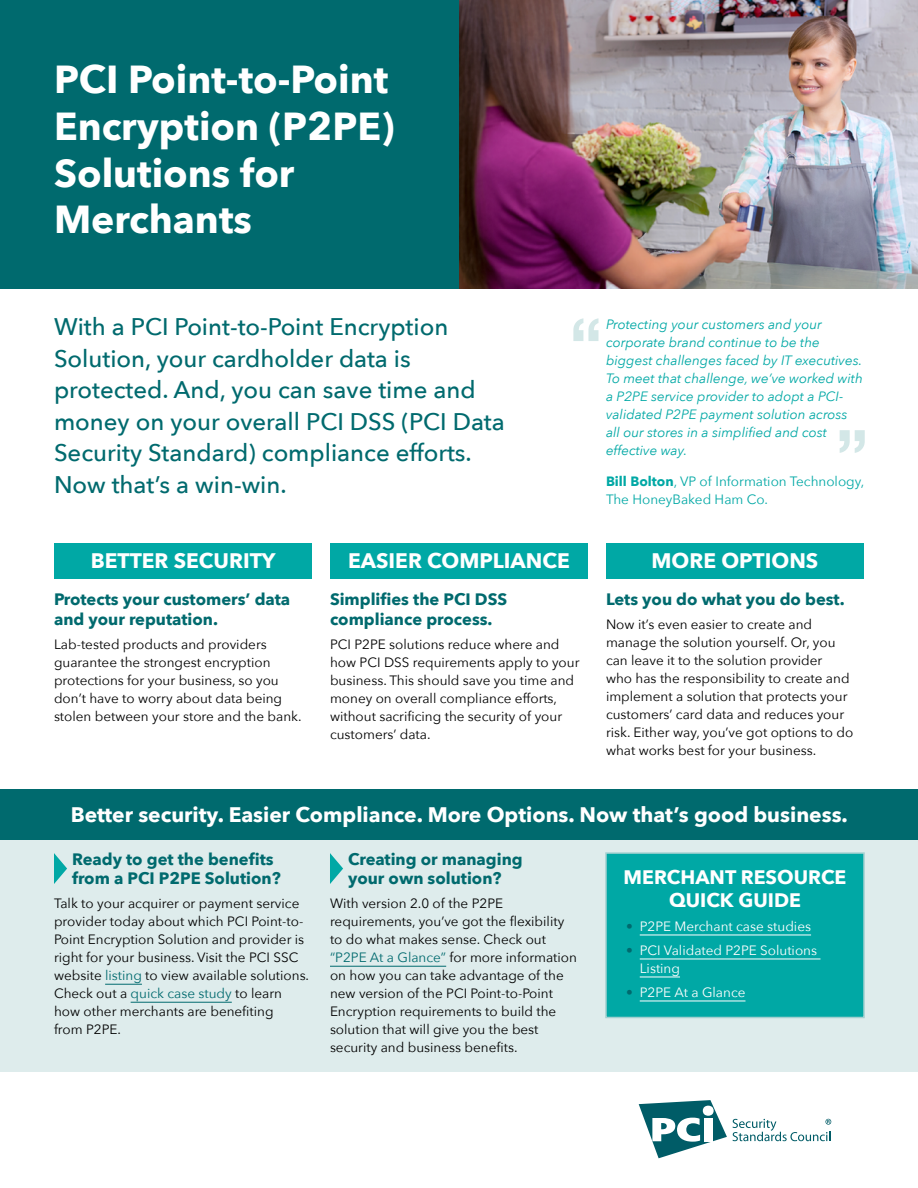
<style>
.page{position:relative;width:918px;height:1188px;background:#fff}
.page>*{position:absolute;margin:0;border:0;box-sizing:border-box;transform-origin:0 0}
.body{font:700 39px/46.8px "Avenir Next";color:#fff}
.body-2{font:500 24px/31.5px "Avenir Next";color:#006a6e}
.heading_1{font:700 21px "Avenir Next";color:#fff}
.box_text{font:700 21px "Avenir Next";color:#fff}
.box_heading{font:700 19.5px/23.4px "Avenir Next";color:#fff;text-align:center}
.box_heading-2{font:700 16.5px/19.8px "Avenir Next";color:#006a6e}
.body-3{font:13.5px/18px "Avenir Next";color:#000}
.body-4{font:italic 13.5px/18px "Avenir Next";color:#00a8a5}
.t1{font:13.5px/18px "Avenir Next";color:#fff}
.body-5{font:13.5px/18px "Avenir Next";color:#00a8a5}
.s1{font-weight:700}
.s2{color:#006a6e}
</style>
<div class="page">
<div style="left:0;top:0;width:459px;height:288px;background:#006a6e"></div>
<div style="left:0;top:839px;width:918px;height:233px;background:#deecec"></div>
<div style="left:54px;top:543px;width:258px;height:35px;background:#00a8a5"></div>
<div style="left:330px;top:543px;width:258px;height:35px;background:#00a8a5"></div>
<div style="left:606px;top:543px;width:258px;height:35px;background:#00a8a5"></div>
<div style="left:0;top:789px;width:918px;height:50px;background:#006a6e"></div>
<hr style="left:105px;top:984px;width:37px;height:1px;background:#006a6e">
<hr style="left:131px;top:1002px;width:101px;height:1px;background:#006a6e">
<hr style="left:330px;top:966px;width:116px;height:1px;background:#006a6e">
<svg style="left:639px;top:1100px;width:88px;height:58px"></svg>
<svg style="left:733px;top:1119px;width:98px;height:22px"></svg>
<img style="left:459px;top:0;width:459px;height:288px">
<svg style="left:54px;top:853px;width:13px;height:31px"></svg>
<svg style="left:330px;top:853px;width:13px;height:31px"></svg>
<div style="left:606px;top:853px;width:258px;height:164px;background:#00a8a5"></div>
<hr style="left:640px;top:935px;width:171px;height:1px;background:#fff">
<hr style="left:640px;top:959px;width:180px;height:1px;background:#fff">
<hr style="left:640px;top:977px;width:40px;height:1px;background:#fff">
<hr style="left:640px;top:1001px;width:105px;height:1px;background:#fff">
<div style="left:605px;top:852px;width:260px;height:166px;border:2px solid #a2d0d0"></div>
<svg style="left:573px;top:318px;width:25px;height:23px"></svg>
<svg style="left:840px;top:430px;width:25px;height:23px"></svg>
<p class="body" style="left:54px;top:55px;width:342px">PCI Point-to-Point<br>Encryption (P2PE)<br>Solutions for<br>Merchants</p>
<p class="body-2" style="left:54px;top:310px;width:452px">With a PCI Point-to-Point Encryption Solution, your cardholder data is protected. And, you can save time and money on your overall PCI DSS (PCI Data Security Standard) compliance efforts.<br>Now that’s a win-win.</p>
<p class="body-4" style="left:606px;top:315px;width:258px">Protecting your customers and your corporate brand continue to be the biggest challenges faced by IT executives.<br>To meet that challenge, we’ve worked with a P2PE service provider to adopt a PCI&shy;validated P2PE payment solution across all our stores in a simplified and cost effective way.</p>
<p class="body-5" style="left:606px;top:472px;width:260px"><span class="s1">Bill Bolton</span>, VP of Information Technology,<br>The HoneyBaked Ham Co.</p>
<p class="box_text" style="left:91px;top:543px;width:186px">BETTER SECURITY</p>
<p class="box_text" style="left:348px;top:543px;width:223px">EASIER COMPLIANCE</p>
<p class="box_text" style="left:652px;top:543px;width:168px">MORE OPTIONS</p>
<p class="box_heading-2" style="left:54px;top:589px;width:238px">Protects your customers’ data and your reputation.</p>
<p class="body-3" style="left:54px;top:635px;width:249px">Lab-tested products and providers guarantee the strongest encryption protections for your business, so you don’t have to worry about data being stolen between your store and the bank.</p>
<p class="box_heading-2" style="left:330px;top:589px;width:179px">Simplifies the PCI DSS compliance process.</p>
<p class="body-3" style="left:330px;top:635px;width:251px">PCI P2PE solutions reduce where and how PCI DSS requirements apply to your business. This should save you time and money on overall compliance efforts, without sacrificing the security of your customers’ data.</p>
<p class="box_heading-2" style="left:606px;top:589px;width:240px">Lets you do what you do best.</p>
<p class="body-3" style="left:606px;top:615px;width:249px">Now it’s even easier to create and manage the solution yourself. Or, you can leave it to the solution provider<br>who has the responsibility to create and implement a solution that protects your customers’ card data and reduces your risk. Either way, you’ve got options to do what works best for your business.</p>
<p class="heading_1" style="left:71px;top:796px;width:779px">Better security. Easier Compliance. More Options. Now that’s good business.</p>
<p class="box_heading-2" style="left:72px;top:849px;width:210px">Ready to get the benefits from a PCI P2PE Solution?</p>
<p class="body-3" style="left:54px;top:894px;width:257px">Talk to your acquirer or payment service provider today about which PCI Point-to-Point Encryption Solution and provider is right for your business. Visit the PCI SSC website <span class="s2">listing</span> to view available solutions.<br>Check out a <span class="s2">quick case study</span> to learn how other merchants are benefiting<br>from P2PE.</p>
<p class="box_heading-2" style="left:348px;top:849px;width:176px">Creating or managing your own solution?</p>
<p class="body-3" style="left:330px;top:894px;width:248px">With version 2.0 of the P2PE requirements, you’ve got the flexibility to do what makes sense. Check out <span class="s2">“P2PE At a Glance”</span> for more information on how you can take advantage of the new version of the PCI Point-to-Point Encryption requirements to build the solution that will give you the best security and business benefits.</p>
<p class="box_heading" style="left:624px;top:865px;width:224px">MERCHANT RESOURCE<br>QUICK GUIDE</p>
<p class="t1" style="left:626px;top:917px;width:186px"><span class="s2">•</span> P2PE Merchant case studies</p>
<p class="t1" style="left:640px;top:941px;width:179px;text-indent:-14px"><span class="s2">•</span> PCI Validated P2PE Solutions<br>Listing</p>
<p class="t1" style="left:626px;top:983px;width:121px"><span class="s2">•</span> P2PE At a Glance</p>
</div>
